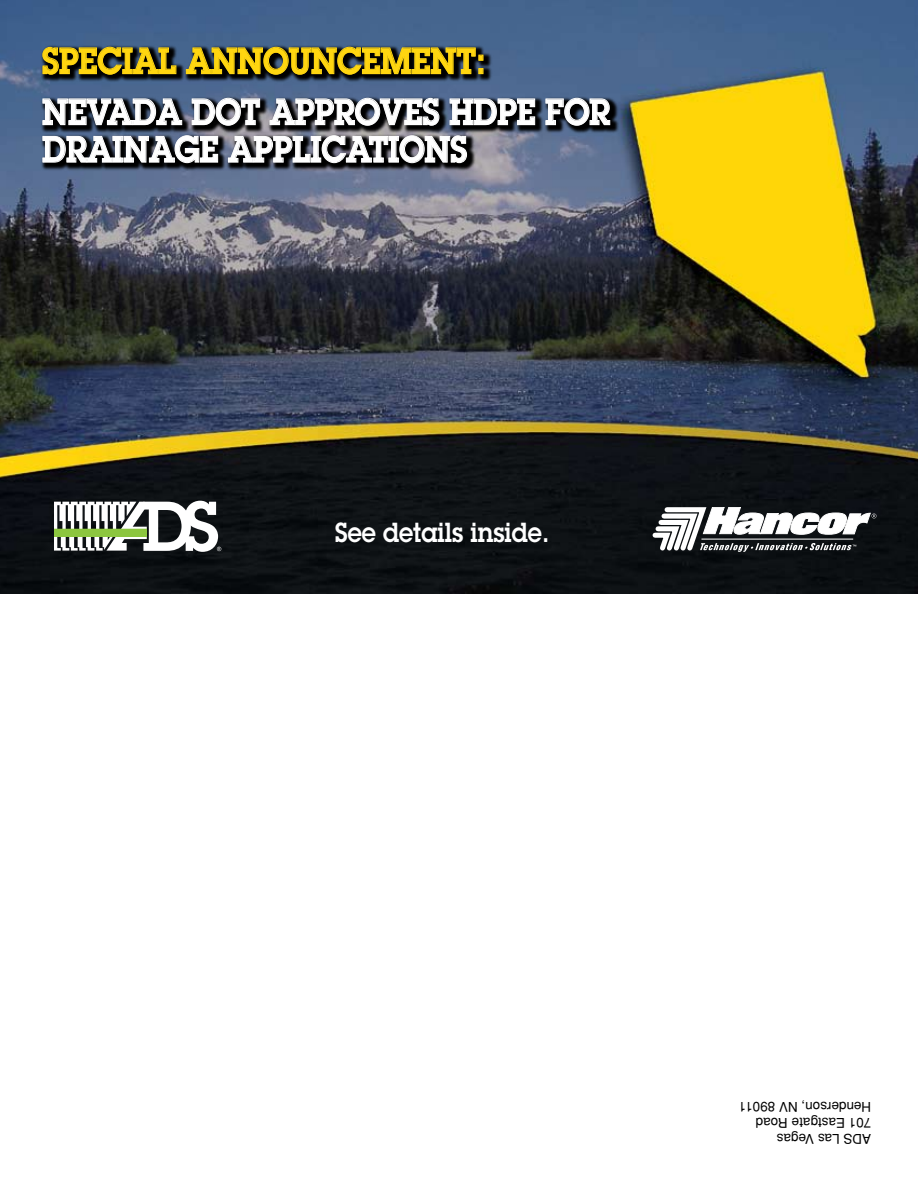
<style>
.page{position:relative;width:918px;height:1188px;background:#fff}
.page>*{position:absolute;margin:0;border:0;box-sizing:border-box;transform-origin:0 0}
.t1{font:600 36px "Lubalin Graph";color:#fff;scale:.9 1}
.t2{font:600 36px "Lubalin Graph";color:#ffd610;scale:.9 1}
.t3{font:600 27px "Lubalin Graph";color:#fff;scale:.9 1}
.t4{font:13.5px/16.2px "Helvetica";color:#000}
</style>
<div class="page">
<img style="left:0;top:0;width:918px;height:594px">
<svg style="left:653px;top:507px;width:224px;height:45px"></svg>
<svg style="left:54px;top:501px;width:167px;height:51px"></svg>
<div style="left:54px;top:529px;width:93px;height:7px;background:#8cc63f"></div>
<div style="left:54px;top:529px;width:93px;height:8px;border:1px solid #8cc63f"></div>
<svg style="left:40px;top:44px;width:579px;height:128px;background:#4a5c78"></svg>
<svg style="left:42px;top:46px;width:135px;height:29px;background:#423d16"></svg>
<svg style="left:185px;top:46px;width:298px;height:29px;background:#423c15"></svg>
<svg style="left:42px;top:98px;width:141px;height:28px;background:#43464b"></svg>
<svg style="left:191px;top:97px;width:70px;height:29px;background:#484a4f"></svg>
<svg style="left:269px;top:97px;width:171px;height:29px;background:#484a4f"></svg>
<svg style="left:449px;top:98px;width:87px;height:28px;background:#46484b"></svg>
<svg style="left:545px;top:97px;width:66px;height:29px;background:#44484f"></svg>
<svg style="left:42px;top:135px;width:177px;height:29px;background:#45484c"></svg>
<svg style="left:227px;top:135px;width:241px;height:29px;background:#4c4c4e"></svg>
<p class="t2" style="left:42px;top:37px;width:494px">SPECIAL ANNOUNCEMENT:</p>
<p class="t1" style="left:42px;top:88px;width:372px">NEVADA DOT APPROVES</p>
<p class="t1" style="left:449px;top:88px;width:51px">HDPE</p>
<p class="t1" style="left:545px;top:88px;width:73px">FOR</p>
<p class="t1" style="left:42px;top:126px;width:75px">DRAINA</p>
<p class="t1" style="left:174px;top:126px;width:83px">GE APPLICATIONS</p>
<p class="t3" style="left:335px;top:514px;width:240px">SEE DETAILS INSIDE.</p>
<p class="t4" style="left:871px;top:1147px;width:134px;rotate:-180deg">ADS Las Vegas<br>701 Eastgate Road<br>Henderson, NV 89011</p>
</div>
